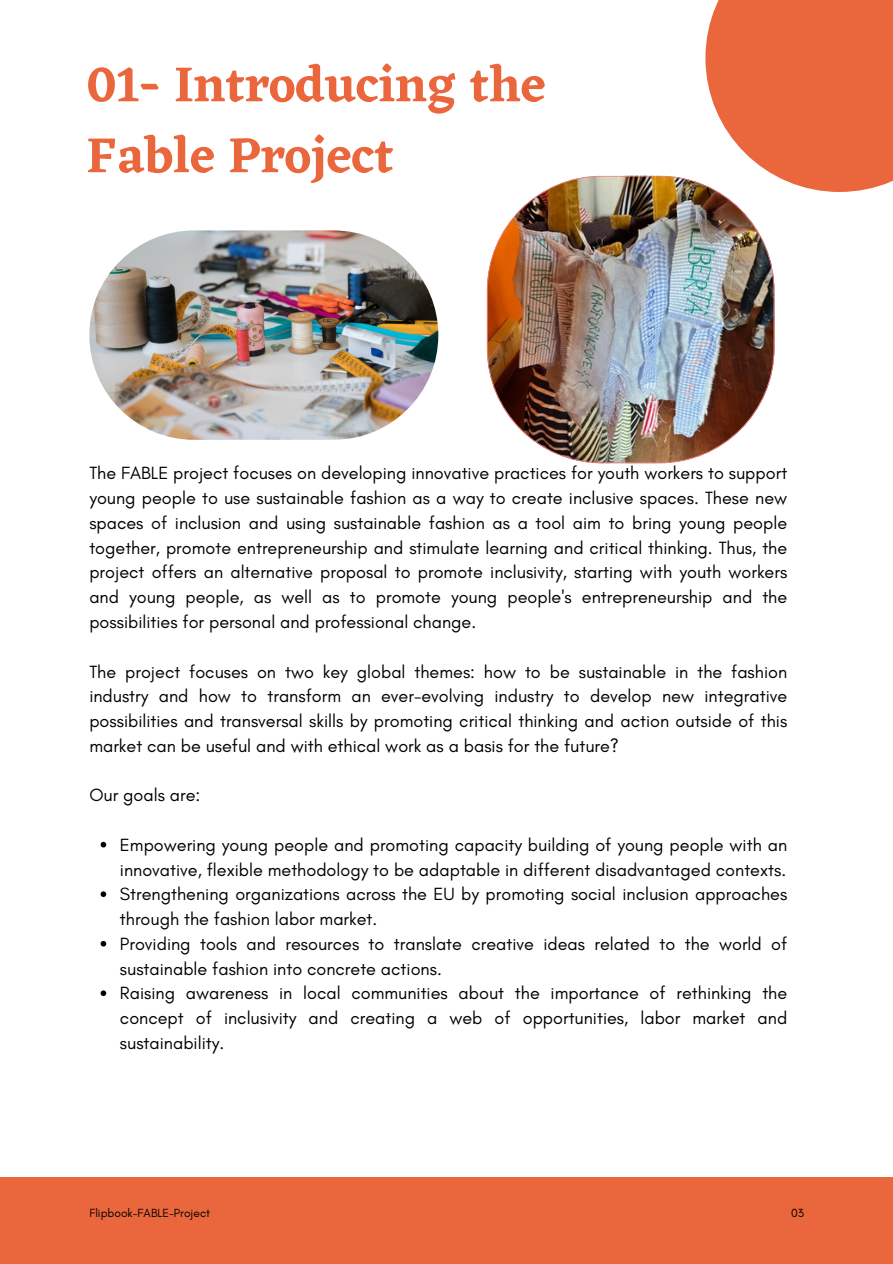
<style>
.page{position:relative;width:893px;height:1264px;background:#fff}
.page>*{position:absolute;margin:0;border:0;box-sizing:border-box;transform-origin:0 0}
.t1{font:600 51px/70.8px "Eczar";color:#ea663c}
.t2{font:18px/24.8px "Glacial Indifference";color:#000;text-align:justify}
.t3{font:12px "Glacial Indifference";color:#000}
</style>
<div class="page">
<img style="left:487px;top:176px;width:287px;height:287px">
<img style="left:89px;top:230px;width:349px;height:210px;border-radius:105px">
<div style="left:0;top:1177px;width:892px;height:86px;background:#ea663c"></div>
<svg style="left:101px;top:841px;width:5px;height:6px"></svg>
<svg style="left:101px;top:891px;width:5px;height:6px"></svg>
<svg style="left:101px;top:940px;width:5px;height:6px"></svg>
<svg style="left:101px;top:990px;width:5px;height:6px"></svg>
<div style="left:705px;top:0;width:187px;height:192px;background:#ea663c"></div>
<p class="t1" style="left:86px;top:48px;width:460px">01- Introducing the<br>Fable Project</p>
<p class="t2" style="left:89px;top:461px;width:699px">The FABLE project focuses on developing innovative practices for youth workers to support young people to use sustainable fashion as a way to create inclusive spaces. These new spaces of inclusion and using sustainable fashion as a tool aim to bring young people together, promote entrepreneurship and stimulate learning and critical thinking. Thus, the project offers an alternative proposal to promote inclusivity, starting with youth workers and young people, as well as to promote young people's entrepreneurship and the possibilities for personal and professional change.</p>
<h2 class="t2" style="left:89px;top:659px;width:699px">The project focuses on two key global themes: how to be sustainable in the fashion industry and how to transform an ever-evolving industry to develop new integrative possibilities and transversal skills by promoting critical thinking and action outside of this market can be useful and with ethical work as a basis for the future?</h2>
<h2 class="t2" style="left:89px;top:782px;width:112px">Our goals are:</h2>
<h2 class="t2" style="left:120px;top:832px;width:668px">Empowering young people and promoting capacity building of young people with an innovative, flexible methodology to be adaptable in different disadvantaged contexts.</h2>
<p class="t2" style="left:120px;top:881px;width:668px">Strengthening organizations across the EU by promoting social inclusion approaches through the fashion labor market.</p>
<p class="t2" style="left:120px;top:931px;width:668px">Providing tools and resources to translate creative ideas related to the world of sustainable fashion into concrete actions.</p>
<p class="t2" style="left:120px;top:980px;width:668px">Raising awareness in local communities about the importance of rethinking the concept of inclusivity and creating a web of opportunities, labor market and sustainability.</p>
<p class="t3" style="left:89px;top:1205px;width:122px">Flipbook-FABLE-Project</p>
<p class="t3" style="left:791px;top:1205px;width:14px">03</p>
</div>
